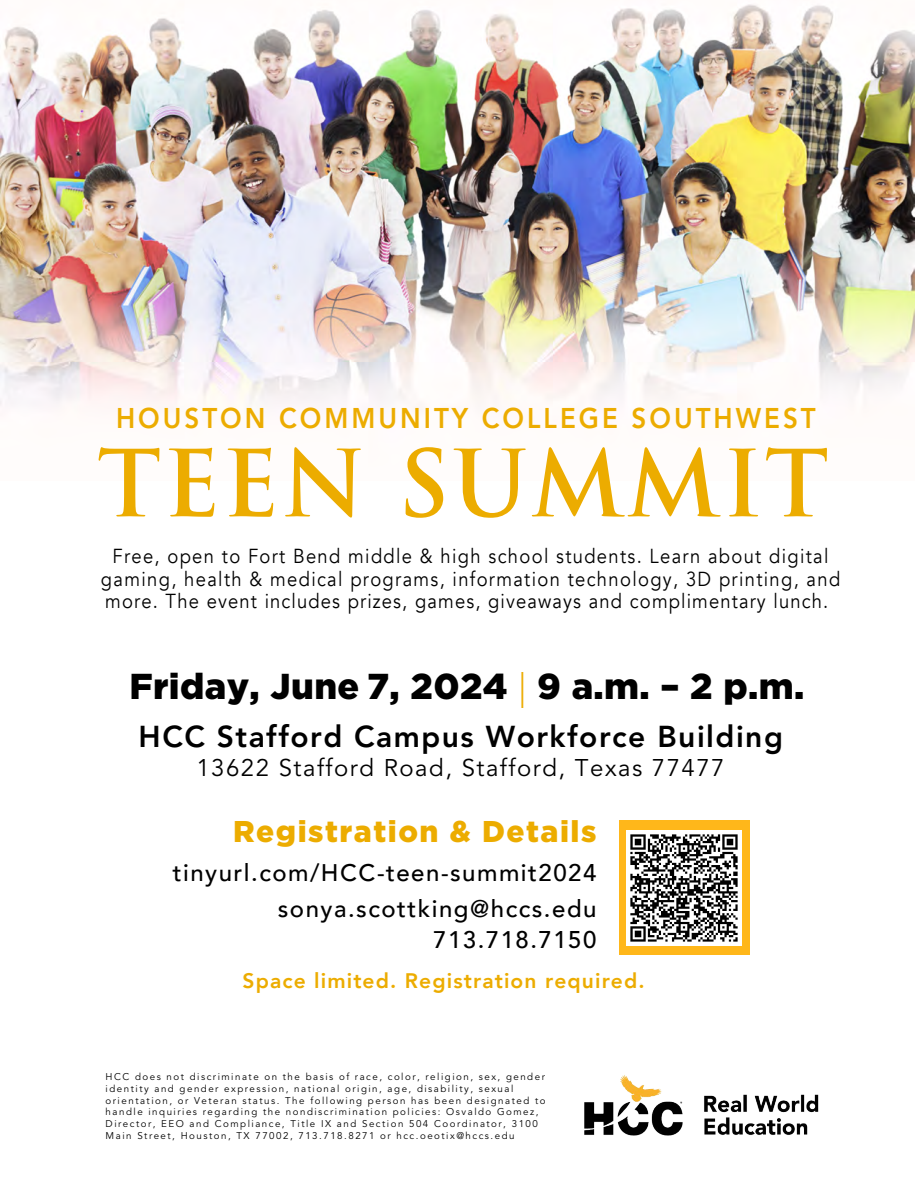
<style>
.page{position:relative;width:918px;height:1188px;background:#fff}
.page>*{position:absolute;margin:0;border:0;box-sizing:border-box;transform-origin:0 0}
.t1{font:700 90px "Trajan Pro";letter-spacing:.02em;color:#ecac00}
.t2{font:900 36px "Gotham";letter-spacing:.01em;color:#000}
.t3{font:800 30px "Avenir";letter-spacing:.05em;color:#000}
.t4{font:900 30px "Gotham";letter-spacing:.05em;color:#ecac00}
.t5{font:800 28.5px "Avenir";letter-spacing:.115em;color:#ecac00;scale:.91 1}
.t6{font:500 24px/35.7px "Avenir";letter-spacing:.06em;color:#000;text-align:right}
.t7{font:24px "Avenir";letter-spacing:.06em;color:#000}
.t8{font:800 21px "Avenir";letter-spacing:.055em;color:#ecac00}
.t9{font:20.25px/22.4px "Avenir";letter-spacing:.07em;color:#000;text-align:center;scale:.91 1}
.t10{font:9.75px/11.7px "Avenir";letter-spacing:.155em;color:#000}
.s1{font-family:"Avenir";font-weight:300;color:#ecac00}
</style>
<div class="page">
<img style="left:0;top:4px;width:915px;height:408px">
<img style="left:619px;top:821px;width:131px;height:134px">
<img style="left:584px;top:1075px;width:235px;height:61px">
<img style="left:627px;top:831px;width:114px;height:114px">
<h3 class="t5" style="left:116px;top:396px;width:770px">HOUSTON COMMUNITY COLLEGE SOUTHWEST</h3>
<h1 class="t1" style="left:97px;top:428px;width:733px">TEEN SUMMIT</h1>
<h3 class="t9" style="left:101px;top:546px;width:814px">Free, open to Fort Bend middle &amp; high school students. Learn about digital gaming, health &amp; medical programs, information technology, 3D printing, and more. The event includes prizes, games, giveaways and complimentary lunch.</h3>
<h2 class="t2" style="left:129px;top:666px;width:676px">Friday, June 7, 2024 <span class="s1">|</span> 9 a.m. – 2 p.m.</h2>
<h3 class="t3" style="left:139px;top:713px;width:646px">HCC Stafford Campus Workforce Building</h3>
<h3 class="t7" style="left:196px;top:753px;width:530px">13622 Stafford Road, Stafford, Texas 77477</h3>
<h3 class="t4" style="left:233px;top:814px;width:365px">Registration &amp; Details</h3>
<h3 class="t6" style="left:173px;top:853px;width:425px">tinyurl.com/HCC-teen-summit2024 sonya.scottking@hccs.edu</h3>
<h3 class="t6" style="left:433px;top:921px;width:165px">713.718.7150</h3>
<h3 class="t8" style="left:243px;top:965px;width:404px">Space limited. Registration required.</h3>
<p class="t10" style="left:106px;top:1071px;width:441px">HCC does not discriminate on the basis of race, color, religion, sex, gender identity and gender expression, national origin, age, disability, sexual orientation, or Veteran status. The following person has been designated to handle inquiries regarding the nondiscrimination policies: Osvaldo Gomez, Director, EEO and Compliance, Title IX and Section 504 Coordinator, 3100<br>Main Street, Houston, TX 77002, 713.718.8271 or hcc.oeotix@hccs.edu</p>
</div>
